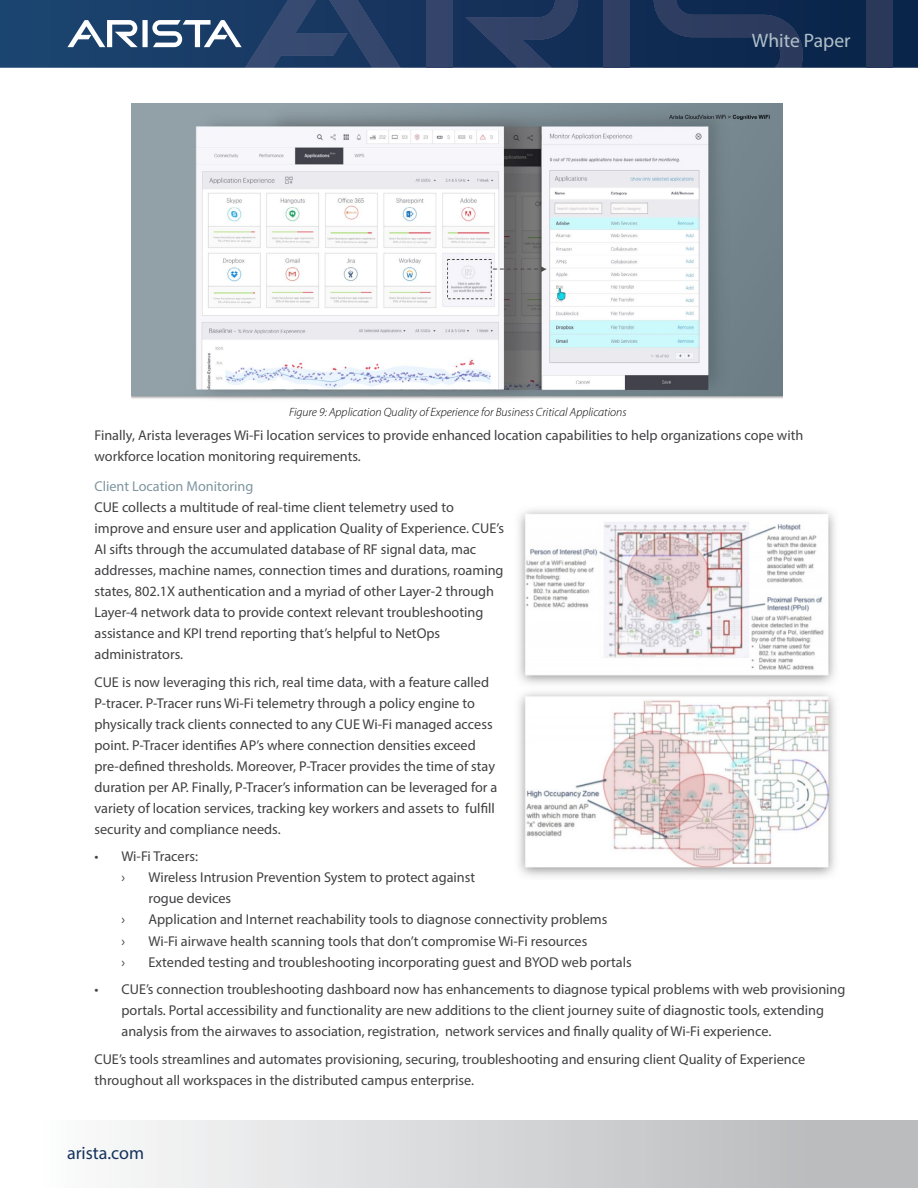
<style>
.page{position:relative;width:918px;height:1188px;background:#fff}
.page>*{position:absolute;margin:0;border:0;box-sizing:border-box;transform-origin:0 0}
.t1{font:19.5px "Myriad Pro";color:#b1c0c9}
.t2{font:18px "Myriad Pro";color:#16325c}
.t3{font:14.25px/21px "Myriad Pro";color:#414042}
.t4{font:14.25px "Myriad Pro";color:#7f95a0}
.t5{font:italic 300 12px "Myriad Pro";color:#000}
</style>
<div class="page">
<svg style="left:0;top:0;width:918px;height:68px;background:#13325a"></svg>
<div style="left:426px;top:0;width:26px;height:68px;background:#34446a"></div>
<svg style="left:465px;top:0;width:113px;height:68px;background:#22385f"></svg>
<svg style="left:67px;top:0;width:333px;height:68px;background:#334f75"></svg>
<div style="left:604px;top:0;width:26px;height:68px;background:#2f3f63"></div>
<svg style="left:654px;top:0;width:149px;height:68px;background:#1a3156"></svg>
<div style="left:867px;top:0;width:26px;height:68px;background:#2a385a"></div>
<div style="left:0;top:1120px;width:918px;height:68px;background:linear-gradient(to right,#fff,#b3b5b7)"></div>
<img style="left:132px;top:104px;width:650px;height:295px">
<img style="left:518px;top:509px;width:319px;height:368px">
<h1 class="t1" style="left:752px;top:29px;width:100px">White Paper</h1>
<p class="t5" style="left:289px;top:405px;width:339px">Figure 9: Application Quality of Experience for Business Critical Applications</p>
<p class="t3" style="left:94px;top:424px;width:710px">Finally, Arista leverages Wi-Fi location services to provide enhanced location capabilities to help organizations cope with workforce location monitoring requirements.</p>
<p class="t4" style="left:94px;top:477px;width:161px">Client Location Monitoring</p>
<p class="t3" style="left:94px;top:496px;width:411px">CUE collects a multitude of real-time client telemetry used to improve and ensure user and application Quality of Experience. CUE’s AI sifts through the accumulated database of RF signal data, mac addresses, machine names, connection times and durations, roaming states, 802.1X authentication and a myriad of other Layer-2 through Layer-4 network data to provide context relevant troubleshooting assistance and KPI trend reporting that’s helpful to NetOps administrators.</p>
<p class="t3" style="left:94px;top:671px;width:404px">CUE is now leveraging this rich, real time data, with a feature called P-tracer. P-Tracer runs Wi-Fi telemetry through a policy engine to physically track clients connected to any CUE Wi-Fi managed access point. P-Tracer identifies AP’s where connection densities exceed pre-defined thresholds. Moreover, P-Tracer provides the time of stay duration per AP. Finally, P-Tracer’s information can be leveraged for a variety of location services, tracking key workers and assets to fulfill security and compliance needs.</p>
<p class="t3" style="left:122px;top:846px;width:78px;text-indent:-27px">• Wi-Fi Tracers: ›</p>
<p class="t3" style="left:149px;top:867px;width:328px">Wireless Intrusion Prevention System to protect against rogue devices</p>
<p class="t3" style="left:122px;top:909px;width:5px">›</p>
<p class="t3" style="left:149px;top:909px;width:460px">Application and Internet reachability tools to diagnose connectivity problems</p>
<p class="t3" style="left:122px;top:930px;width:5px">›</p>
<p class="t3" style="left:149px;top:930px;width:440px">Wi-Fi airwave health scanning tools that don’t compromise Wi-Fi resources</p>
<p class="t3" style="left:122px;top:951px;width:5px">›</p>
<p class="t3" style="left:149px;top:951px;width:485px">Extended testing and troubleshooting incorporating guest and BYOD web portals</p>
<p class="t3" style="left:122px;top:979px;width:725px;text-indent:-27px">• CUE’s connection troubleshooting dashboard now has enhancements to diagnose typical problems with web provisioning portals. Portal accessibility and functionality are new additions to the client journey suite of diagnostic tools, extending analysis from the airwaves to association, registration, network services and finally quality of Wi-Fi experience.</p>
<p class="t3" style="left:95px;top:1049px;width:712px">CUE’s tools streamlines and automates provisioning, securing, troubleshooting and ensuring client Quality of Experience throughout all workspaces in the distributed campus enterprise.</p>
<p class="t2" style="left:67px;top:1142px;width:79px">arista.com</p>
</div>
